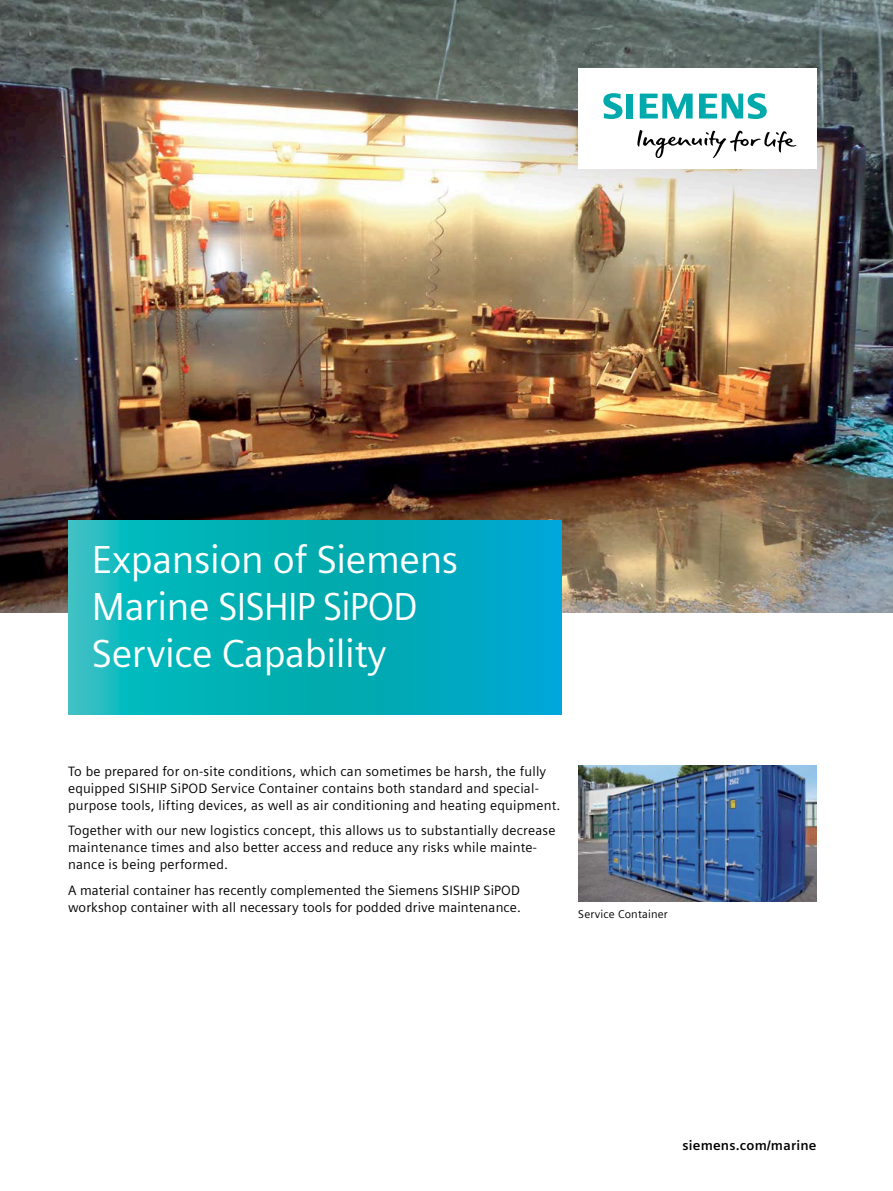
<style>
.page{position:relative;width:893px;height:1191px;background:#fff}
.page>*{position:absolute;margin:0;border:0;box-sizing:border-box;transform-origin:0 0}
.t1{font:39px/46.8px "Siemens Sans Global";letter-spacing:-.01em;color:#fff}
.t2{font:13.5px/17px "Siemens Sans Global";letter-spacing:.015em;color:#000}
.t3{font:700 13.5px "Siemens Sans";letter-spacing:.015em;color:#000}
.t4{font:11.25px "Siemens Sans Global";letter-spacing:.015em;color:#000}
</style>
<div class="page">
<img style="left:0;top:0;width:893px;height:612px">
<svg style="left:68px;top:521px;width:493px;height:193px"></svg>
<img style="left:578px;top:765px;width:238px;height:136px">
<div style="left:578px;top:68px;width:238px;height:101px;background:#fff"></div>
<svg style="left:637px;top:130px;width:159px;height:28px"></svg>
<svg style="left:603px;top:93px;width:30px;height:26px"></svg>
<svg style="left:640px;top:94px;width:53px;height:25px"></svg>
<svg style="left:699px;top:93px;width:68px;height:26px"></svg>
<h1 class="t1" style="left:92px;top:538px;width:368px">Expansion of Siemens<br>Marine SISHIP SiPOD<br>Service Capability</h1>
<p class="t2" style="left:68px;top:763px;width:494px">To be prepared for on-site conditions, which can sometimes be harsh, the fully equipped SISHIP SiPOD Service Container contains both standard and special&shy;purpose tools, lifting devices, as well as air conditioning and heating equipment.</p>
<p class="t2" style="left:68px;top:822px;width:489px">Together with our new logistics concept, this allows us to substantially decrease maintenance times and also better access and reduce any risks while mainte&shy;nance is being performed.</p>
<p class="t2" style="left:68px;top:882px;width:455px">A material container has recently complemented the Siemens SISHIP SiPOD workshop container with all necessary tools for podded drive maintenance.</p>
<p class="t4" style="left:578px;top:906px;width:91px">Service Container</p>
<p class="t3" style="left:682px;top:1138px;width:135px">siemens.com/marine</p>
</div>
